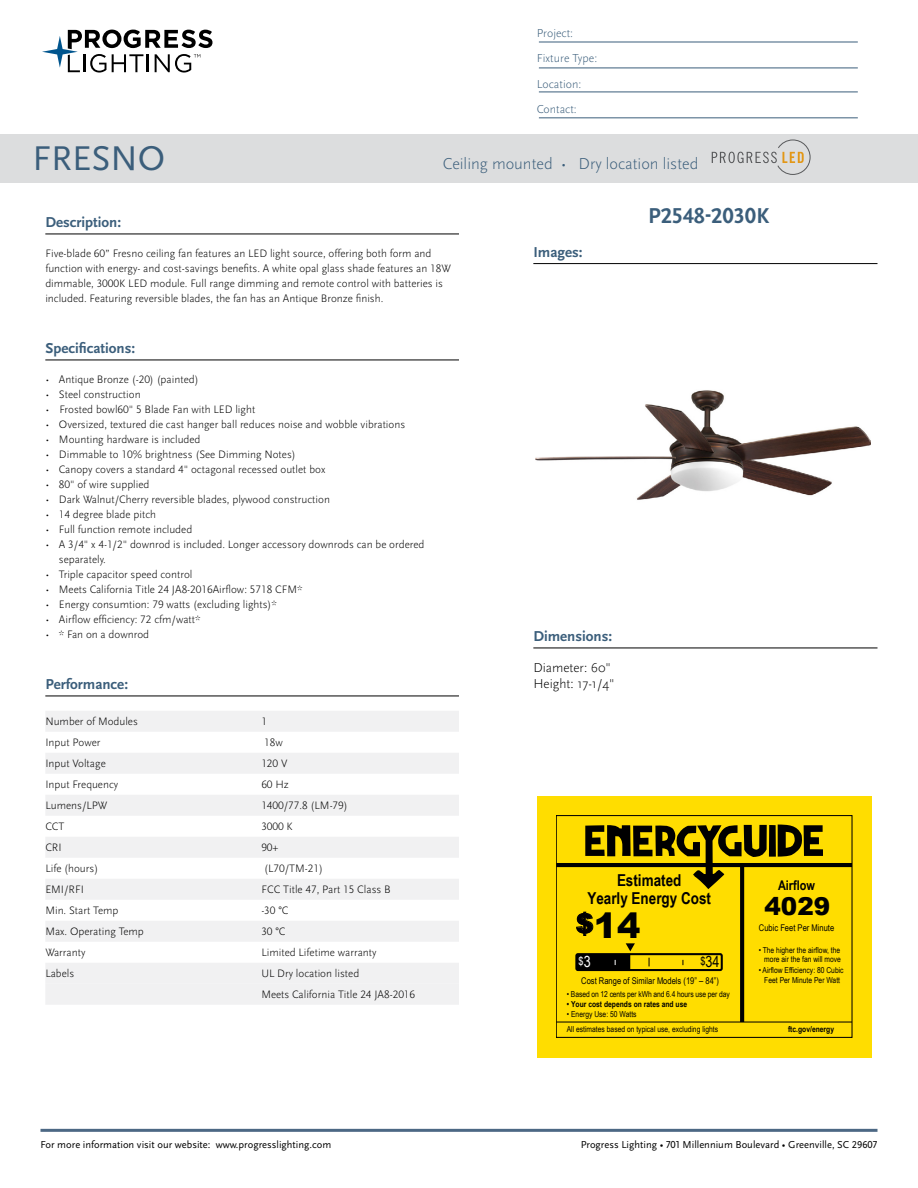
<style>
.page{position:relative;width:918px;height:1188px;background:#fff}
.page>*{position:absolute;margin:0;border:0;box-sizing:border-box;transform-origin:0 0}
.t1{font:35.85px "Scala Sans Pro";color:#3b5e7b}
.t2{font:900 34.95px "Arial";color:#000}
.t3{font:900 24.6px "Arial";color:#000}
.t4{font:700 22.5px "Scala Sans Pro";color:#3b5e7b}
.t5{font:300 16.5px "Scala Sans Pro";color:#3b5e7b}
.t6{font:700 16.5px/18.5px "Arial Narrow";color:#000;text-align:center}
.t7{font:15.45px "Arial Narrow";color:#000}
.t8{font:700 15px "Scala Sans Pro";color:#3b5e7b}
.t9{font:300 13.5px/16.2px "Scala Sans Pro";color:#000}
.t10{font:700 13.35px "Arial Narrow";color:#000}
.t11{font:300 12px/25.5px "Scala Sans Pro";color:#3b5e7b}
.t12{font:300 11.25px/15px "Scala Sans Pro";color:#000}
.t13{font:11.25px "Arial Narrow";color:#fff}
.t14{font:10.5px "Scala Sans Pro";color:#000}
.t15{font:9.3px "Arial Narrow";color:#000}
.t16{font:8.25px/9.3px "Arial Narrow";color:#000;text-align:right}
.t17{font:700 8.25px "Arial Narrow";color:#000}
.s1{font-size:26.7px}
.s2{font-size:15.45px}
.s3{font-size:11.25px}
</style>
<div class="page">
<svg style="left:42px;top:30px;width:170px;height:43px"></svg>
<hr style="left:40px;top:1129px;width:838px;height:3px;background:#4c6884">
<hr style="left:539px;top:42px;width:319px;height:1px;background:#3b5e7b">
<hr style="left:539px;top:68px;width:319px;height:1px;background:#3b5e7b">
<hr style="left:539px;top:92px;width:319px;height:1px;background:#3b5e7b">
<hr style="left:539px;top:118px;width:319px;height:1px;background:#3b5e7b">
<hr style="left:533px;top:263px;width:344px;height:1px;background:#000">
<hr style="left:45px;top:234px;width:414px;height:1px;background:#000">
<hr style="left:45px;top:360px;width:414px;height:1px;background:#000">
<hr style="left:45px;top:696px;width:414px;height:1px;background:#000">
<div style="left:45px;top:711px;width:414px;height:21px;background:#f1f1f2"></div>
<div style="left:45px;top:753px;width:414px;height:21px;background:#f1f1f2"></div>
<div style="left:45px;top:795px;width:414px;height:21px;background:#f1f1f2"></div>
<div style="left:45px;top:837px;width:414px;height:21px;background:#f1f1f2"></div>
<div style="left:45px;top:879px;width:414px;height:21px;background:#f1f1f2"></div>
<div style="left:45px;top:921px;width:414px;height:21px;background:#f1f1f2"></div>
<div style="left:45px;top:963px;width:414px;height:21px;background:#f1f1f2"></div>
<div style="left:45px;top:984px;width:414px;height:21px;background:#f1f1f2"></div>
<div style="left:0;top:134px;width:918px;height:49px;background:#dcddde"></div>
<img style="left:536px;top:390px;width:334px;height:110px">
<div style="left:537px;top:796px;width:335px;height:262px;background:#fd0"></div>
<hr style="left:556px;top:863px;width:296px;height:4px;background:#000">
<hr style="left:556px;top:1022px;width:296px;height:1px;background:#000">
<div style="left:575px;top:953px;width:148px;height:18px;border:2px solid #000;border-radius:2px"></div>
<svg style="left:577px;top:943px;width:58px;height:27px"></svg>
<svg style="left:576px;top:912px;width:17px;height:24px"></svg>
<svg style="left:740px;top:889px;width:4px;height:133px"></svg>
<svg style="left:585px;top:824px;width:238px;height:65px"></svg>
<svg style="left:712px;top:140px;width:98px;height:35px"></svg>
<hr style="left:533px;top:648px;width:344px;height:1px;background:#000">
<p class="t11" style="left:537px;top:20px;width:62px">Project:<br>Fixture Type:<br>Location:<br>Contact:</p>
<h1 class="t1" style="left:32px;top:137px;width:134px">FRESNO</h1>
<h3 class="t5" style="left:443px;top:154px;width:257px">Ceiling mounted • Dry location listed</h3>
<h3 class="t4" style="left:648px;top:202px;width:123px">P2548-2030K</h3>
<h3 class="t8" style="left:45px;top:213px;width:77px">Description:</h3>
<p class="t12" style="left:45px;top:246px;width:407px">Five-blade 60” Fresno ceiling fan features an LED light source, offering both form and function with energy- and cost-savings benefits. A white opal glass shade features an 18W dimmable, 3000K LED module. Full range dimming and remote control with batteries is included. Featuring reversible blades, the fan has an Antique Bronze finish.</p>
<h3 class="t8" style="left:45px;top:339px;width:91px">Specifications:</h3>
<p class="t12" style="left:45px;top:372px;width:155px">• Antique Bronze (-20) (painted)</p>
<p class="t12" style="left:45px;top:387px;width:97px">• Steel construction</p>
<p class="t12" style="left:45px;top:402px;width:211px">• Frosted bowl60" 5 Blade Fan with LED light</p>
<p class="t12" style="left:45px;top:417px;width:361px">• Oversized, textured die cast hanger ball reduces noise and wobble vibrations</p>
<p class="t12" style="left:45px;top:432px;width:157px">• Mounting hardware is included</p>
<p class="t12" style="left:45px;top:447px;width:252px">• Dimmable to 10% brightness (See Dimming Notes)</p>
<p class="t12" style="left:45px;top:462px;width:281px">• Canopy covers a standard 4" octagonal recessed outlet box</p>
<p class="t12" style="left:45px;top:477px;width:106px">• 80" of wire supplied</p>
<p class="t12" style="left:45px;top:492px;width:286px">• Dark Walnut/Cherry reversible blades, plywood construction</p>
<p class="t12" style="left:45px;top:507px;width:112px">• 14 degree blade pitch</p>
<p class="t12" style="left:45px;top:522px;width:148px">• Full function remote included</p>
<p class="t12" style="left:59px;top:537px;width:367px;text-indent:-13px">• A 3/4" x 4-1/2" downrod is included. Longer accessory downrods can be ordered separately.</p>
<p class="t12" style="left:45px;top:567px;width:149px">• Triple capacitor speed control</p>
<p class="t12" style="left:45px;top:582px;width:259px">• Meets California Title 24 JA8-2016Airflow: 5718 CFM*</p>
<p class="t12" style="left:45px;top:597px;width:233px">• Energy consumtion: 79 watts (excluding lights)*</p>
<p class="t12" style="left:45px;top:612px;width:157px">• Airflow efficiency: 72 cfm/watt*</p>
<p class="t12" style="left:45px;top:627px;width:105px">• * Fan on a downrod</p>
<h3 class="t8" style="left:45px;top:675px;width:84px">Performance:</h3>
<p class="t12" style="left:45px;top:714px;width:94px">Number of Modules</p>
<p class="t12" style="left:261px;top:714px;width:7px">1</p>
<p class="t12" style="left:45px;top:735px;width:57px">Input Power</p>
<p class="t12" style="left:264px;top:735px;width:20px">18w</p>
<p class="t12" style="left:45px;top:756px;width:62px">Input Voltage</p>
<p class="t12" style="left:261px;top:756px;width:28px">120 V</p>
<p class="t12" style="left:45px;top:777px;width:74px">Input Frequency</p>
<p class="t12" style="left:261px;top:777px;width:29px">60 Hz</p>
<p class="t12" style="left:45px;top:798px;width:64px">Lumens/LPW</p>
<p class="t12" style="left:261px;top:798px;width:88px">1400/77.8 (LM-79)</p>
<p class="t12" style="left:45px;top:819px;width:21px">CCT</p>
<p class="t12" style="left:261px;top:819px;width:33px">3000 K</p>
<p class="t12" style="left:45px;top:840px;width:18px">CRI</p>
<p class="t12" style="left:261px;top:840px;width:19px">90+</p>
<p class="t12" style="left:45px;top:861px;width:54px">Life (hours)</p>
<p class="t12" style="left:264px;top:861px;width:60px">(L70/TM-21)</p>
<p class="t12" style="left:45px;top:882px;width:40px">EMI/RFI</p>
<p class="t12" style="left:261px;top:882px;width:131px">FCC Title 47, Part 15 Class B</p>
<p class="t12" style="left:45px;top:903px;width:75px">Min. Start Temp</p>
<p class="t12" style="left:261px;top:903px;width:29px">-30 °C</p>
<p class="t12" style="left:45px;top:924px;width:100px">Max. Operating Temp</p>
<p class="t12" style="left:261px;top:924px;width:26px">30 °C</p>
<p class="t12" style="left:45px;top:945px;width:42px">Warranty</p>
<p class="t12" style="left:261px;top:945px;width:117px">Limited Lifetime warranty</p>
<p class="t12" style="left:45px;top:966px;width:30px">Labels</p>
<p class="t12" style="left:261px;top:963px;width:155px;line-height:21px">UL Dry location listed<br>Meets California Title 24 JA8-2016</p>
<h3 class="t8" style="left:533px;top:243px;width:51px">Images:</h3>
<h3 class="t8" style="left:533px;top:627px;width:80px">Dimensions:</h3>
<p class="t9" style="left:533px;top:660px;width:83px">Diameter: 60"<br>Height: 17-1/4"</p>
<h3 class="t6" style="left:587px;top:870px;width:125px">Estimated<br>Yearly Energy Cost</h3>
<p class="t10" style="left:778px;top:875px;width:39px">Airflow</p>
<h3 class="t3" style="left:764px;top:889px;width:67px">4029</h3>
<p class="t15" style="left:759px;top:921px;width:77px">Cubic Feet Per Minute</p>
<h2 class="t2" style="left:576px;top:900px;width:66px"><span class="s1">$</span>14</h2>
<p class="t16" style="left:759px;top:945px;width:84px">• The higher the airflow, the more air the fan will move</p>
<p class="t16" style="left:759px;top:964px;width:86px;line-height:10.2px;text-align:center">• Airflow Efficiency: 80 Cubic<br>Feet Per Minute Per Watt</p>
<p class="t13" style="left:579px;top:953px;width:14px">$<span class="s2">3</span></p>
<h3 class="t7" style="left:700px;top:951px;width:21px"><span class="s3">$</span>34</h3>
<p class="t15" style="left:581px;top:973px;width:139px">Cost Range of Similar Models (19” – 84”)</p>
<p class="t16" style="left:567px;top:989px;width:164px">• Based on 12 cents per kWh and 6.4 hours use per day</p>
<p class="t17" style="left:567px;top:998px;width:122px">• Your cost depends on rates and use</p>
<p class="t16" style="left:567px;top:1009px;width:71px">• Energy Use: 50 Watts</p>
<p class="t16" style="left:567px;top:1024px;width:153px">All estimates based on typical use, excluding lights</p>
<p class="t17" style="left:788px;top:1023px;width:48px">ftc.gov/energy</p>
<p class="t14" style="left:40px;top:1139px;width:292px">For more information visit our website: www.progresslighting.com</p>
<p class="t14" style="left:581px;top:1138px;width:298px">Progress Lighting • 701 Millennium Boulevard • Greenville, SC 29607</p>
</div>
